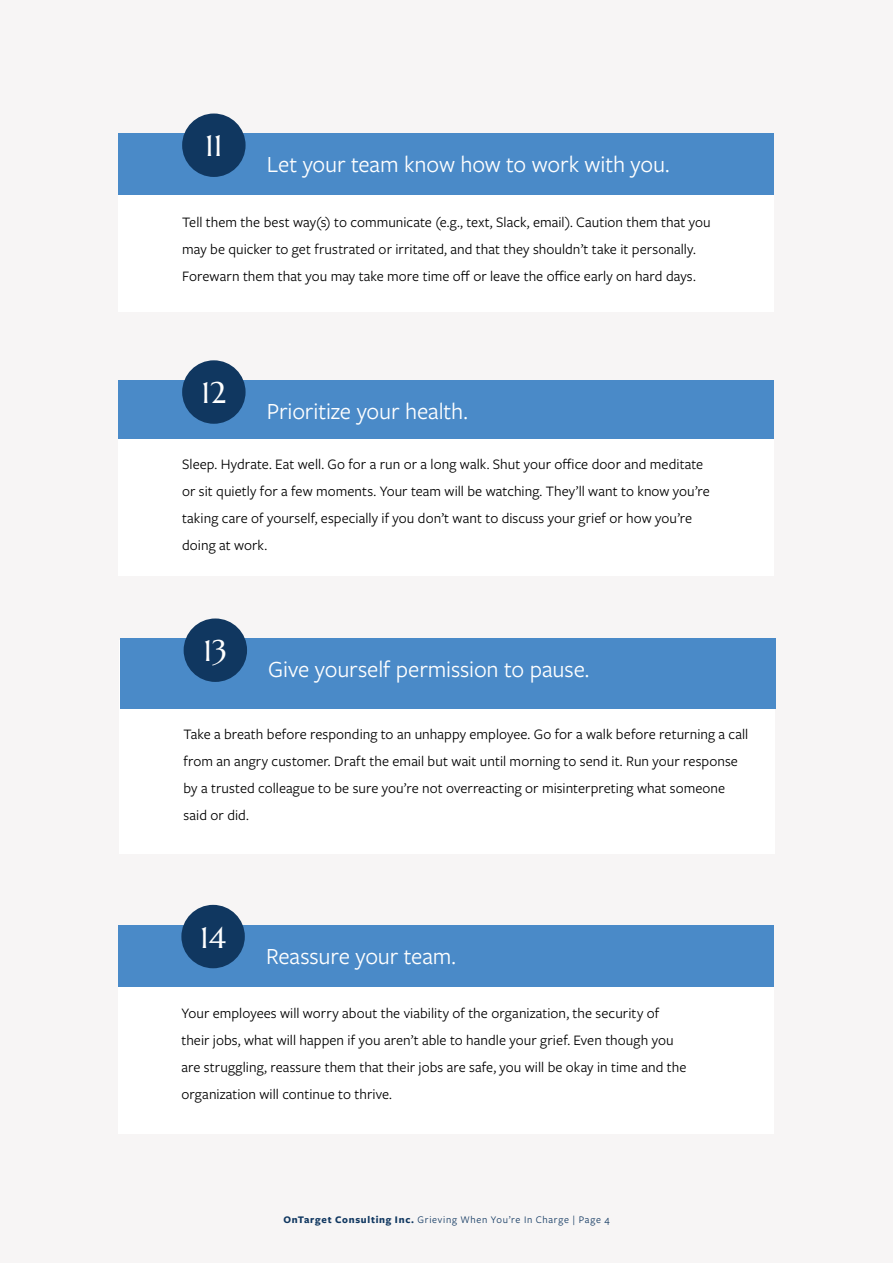
<style>
.page{position:relative;width:893px;height:1263px;background:#f7f5f5}
.page>*{position:absolute;margin:0;border:0;box-sizing:border-box;transform-origin:0 0}
.t1{font:30px "Marcellus";letter-spacing:-.005em;color:#fff}
.t2{font:24px "Freight Sans Pro";letter-spacing:-.005em;color:#fff}
.t3{font:15px/27px "Freight Sans Pro";letter-spacing:.005em;color:#000}
.t4{font:10.5px "Freight Sans Pro";letter-spacing:.07em;color:#103760}
.s1{font-weight:700}
</style>
<div class="page">
<div style="left:119px;top:133px;width:655px;height:179px;background:#fff"></div>
<div style="left:119px;top:133px;width:655px;height:62px;background:#4a8ac8"></div>
<div style="left:182px;top:114px;width:64px;height:63px;background:#103760;border-radius:50%"></div>
<div style="left:119px;top:640px;width:656px;height:213px;background:#fff"></div>
<div style="left:119px;top:380px;width:655px;height:195px;background:#fff"></div>
<div style="left:119px;top:380px;width:655px;height:59px;background:#4a8ac8"></div>
<div style="left:120px;top:638px;width:656px;height:70px;background:#4a8ac8"></div>
<div style="left:182px;top:360px;width:64px;height:64px;background:#103760;border-radius:50%"></div>
<div style="left:184px;top:618px;width:63px;height:64px;background:#103760;border-radius:50%"></div>
<div style="left:118px;top:924px;width:655px;height:209px;background:#fff"></div>
<div style="left:118px;top:924px;width:655px;height:62px;background:#4a8ac8"></div>
<div style="left:181px;top:905px;width:64px;height:63px;background:#103760;border-radius:50%"></div>
<h1 class="t1" style="left:205px;top:127px;width:19px">11</h1>
<h2 class="t2" style="left:267px;top:148px;width:404px">Let your team know how to work with you.</h2>
<p class="t3" style="left:182px;top:208px;width:530px">Tell them the best way(s) to communicate (e.g., text, Slack, email). Caution them that you may be quicker to get frustrated or irritated, and that they shouldn’t take it personally.<br>Forewarn them that you may take more time off or leave the office early on hard days.</p>
<h1 class="t1" style="left:202px;top:374px;width:26px">12</h1>
<h2 class="t2" style="left:267px;top:395px;width:203px">Prioritize your health.</h2>
<p class="t3" style="left:182px;top:450px;width:529px">Sleep. Hydrate. Eat well. Go for a run or a long walk. Shut your office door and meditate or sit quietly for a few moments. Your team will be watching. They’ll want to know you’re taking care of yourself, especially if you don’t want to discuss your grief or how you’re doing at work.</p>
<h1 class="t1" style="left:203px;top:632px;width:25px">13</h1>
<h2 class="t2" style="left:268px;top:653px;width:323px">Give yourself permission to pause.</h2>
<p class="t3" style="left:184px;top:720px;width:566px">Take a breath before responding to an unhappy employee. Go for a walk before returning a call from an angry customer. Draft the email but wait until morning to send it. Run your response by a trusted colleague to be sure you’re not overreacting or misinterpreting what someone said or did.</p>
<h1 class="t1" style="left:200px;top:918px;width:27px">14</h1>
<h2 class="t2" style="left:266px;top:940px;width:191px">Reassure your team.</h2>
<p class="t3" style="left:181px;top:999px;width:507px">Your employees will worry about the viability of the organization, the security of their jobs, what will happen if you aren’t able to handle your grief. Even though you are struggling, reassure them that their jobs are safe, you will be okay in time and the organization will continue to thrive.</p>
<p class="t4" style="left:283px;top:1212px;width:328px"><span class="s1">OnTarget Consulting Inc.</span> Grieving When You’re In Charge | Page 4</p>
</div>
